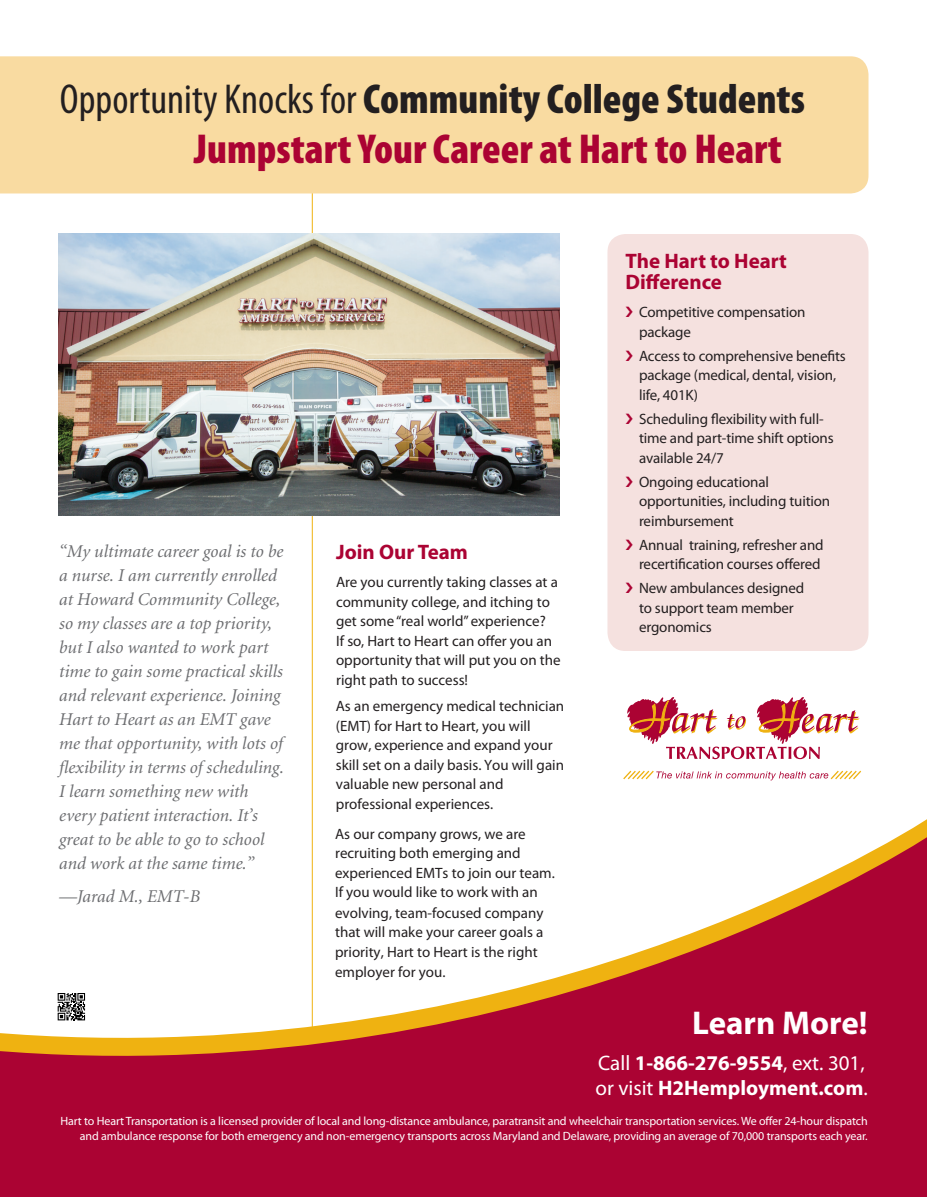
<style>
.page{position:relative;width:927px;height:1197px;background:#fff}
.page>*{position:absolute;margin:0;border:0;box-sizing:border-box;transform-origin:0 0}
.t1{font:900 condensed 42px "Myriad Pro";color:#231f20}
.t2{font:900 condensed 42px "Myriad Pro";color:#ab0333}
.t3{font:700 33px "Myriad Pro";color:#fff}
.t4{font:700 21px/25.2px "Myriad Pro";color:#fff}
.t5{font:700 21px/21px "Myriad Pro";color:#ab0333}
.t6{font:italic 18px/24px "Minion";color:#6c6d70}
.t7{font:15px/19.5px "Myriad Pro";color:#231f20}
.t8{font:12px/15px "Myriad Pro";letter-spacing:-.01em;color:#fff;text-align:right}
.s1{font-weight:400}
</style>
<div class="page">
<hr style="left:312px;top:169px;width:1px;height:985px;background:#efb211">
<div style="left:0;top:56px;width:868px;height:138px;background:#f9dba1"></div>
<img style="left:58px;top:233px;width:502px;height:283px">
<svg style="left:0;top:829px;width:927px;height:368px;fill:#ab0333"></svg>
<svg style="left:627px;top:697px;width:233px;height:62px"></svg>
<svg style="left:623px;top:770px;width:239px;height:11px"></svg>
<div style="left:608px;top:234px;width:260px;height:417px;background:#f5e1df;border-radius:18px"></div>
<svg style="left:0;top:1192px;width:5px;height:5px"></svg>
<svg style="left:922px;top:1192px;width:5px;height:5px"></svg>
<svg style="left:53px;top:989px;width:36px;height:36px"></svg>
<svg style="left:58px;top:993px;width:27px;height:27px"></svg>
<p class="t1" style="left:60px;top:72px;width:747px"><span class="s1">Opportunity Knocks for</span> Community College Students</p>
<p class="t2" style="left:194px;top:122px;width:589px">Jumpstart Your Career at Hart to Heart</p>
<p class="t6" style="left:58px;top:540px;width:226px">“My ultimate career goal is to be a nurse. I am currently enrolled at Howard Community College, so my classes are a top priority, but I also wanted to work part time to gain some practical skills and relevant experience. Joining<br>Hart to Heart as an EMT gave me that opportunity, with lots of flexibility in terms of scheduling.<br>I learn something new with every patient interaction. It’s great to be able to go to school and work at the same time.”</p>
<p class="t6" style="left:58px;top:885px;width:142px">—Jarad M., EMT-B</p>
<p class="t5" style="left:336px;top:540px;width:133px">Join Our Team</p>
<p class="t7" style="left:336px;top:572px;width:226px">Are you currently taking classes at a community college, and itching to get some “real world” experience?<br>If so, Hart to Heart can offer you an opportunity that will put you on the right path to success!</p>
<p class="t7" style="left:336px;top:696px;width:230px">As an emergency medical technician (EMT) for Hart to Heart, you will grow, experience and expand your skill set on a daily basis. You will gain valuable new personal and professional experiences.</p>
<p class="t7" style="left:335px;top:823px;width:221px">As our company grows, we are recruiting both emerging and experienced EMTs to join our team.<br>If you would like to work with an evolving, team-focused company that will make your career goals a priority, Hart to Heart is the right employer for you.</p>
<p class="t5" style="left:626px;top:249px;width:163px">The Hart to Heart<br>Difference</p>
<p class="t7" style="left:639px;top:302px;width:168px">Competitive compensation package</p>
<p class="t7" style="left:639px;top:346px;width:208px">Access to comprehensive benefits package (medical, dental, vision, life, 401K)</p>
<p class="t7" style="left:639px;top:409px;width:196px">Scheduling flexibility with full&shy;time and part-time shift options available 24/7</p>
<p class="t7" style="left:639px;top:472px;width:193px">Ongoing educational opportunities, including tuition reimbursement</p>
<p class="t7" style="left:639px;top:535px;width:186px">Annual training, refresher and recertification courses offered</p>
<p class="t7" style="left:639px;top:578px;width:167px">New ambulances designed to support team member ergonomics</p>
<h2 class="t3" style="left:692px;top:1001px;width:177px">Learn More!</h2>
<h3 class="t4" style="left:596px;top:1050px;width:274px"><span class="s1">Call</span> 1-866-276-9554<span class="s1">, ext. 301, or visit</span> H2Hemployment.com<span class="s1">.</span></h3>
<p class="t8" style="left:60px;top:1113px;width:809px">Hart to Heart Transportation is a licensed provider of local and long-distance ambulance, paratransit and wheelchair transportation services. We offer 24-hour dispatch and ambulance response for both emergency and non-emergency transports across Maryland and Delaware, providing an average of 70,000 transports each year.</p>
</div>
